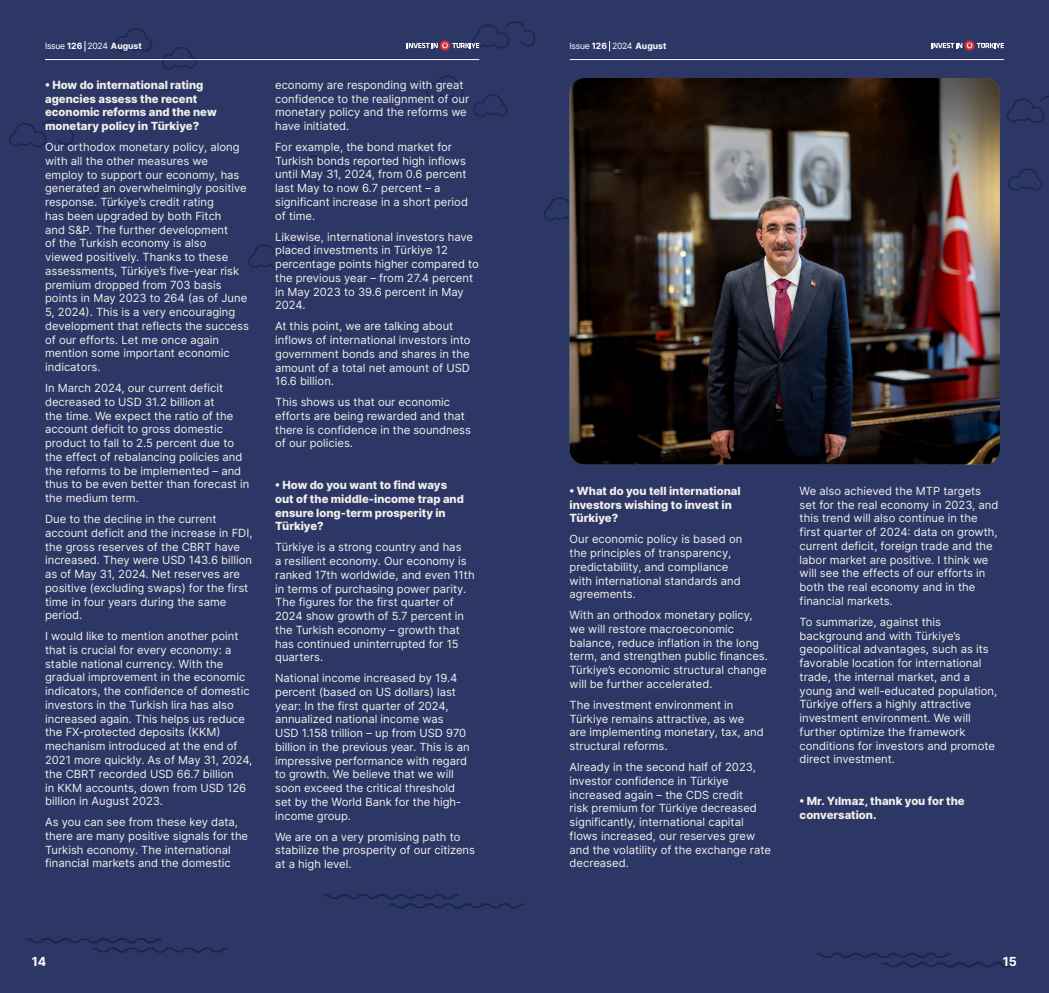
<style>
.page{position:relative;width:1049px;height:993px;background:#fff}
.page>*{position:absolute;margin:0;border:0;box-sizing:border-box;transform-origin:0 0}
.t1{font:700 12.5px "Inter";color:#fff}
.t2{font:11.25px/13.8px "Inter";color:#f2f0eb}
.t3{font:800 11.25px/13.8px "Inter";color:#f2f0eb}
.t4{font:8.62px "Inter";letter-spacing:-.03em;color:#fff}
.s1{font-weight:700}
</style>
<div class="page">
<div style="left:0;top:0;width:1049px;height:992px;background:#2d3765"></div>
<hr style="left:45px;top:59px;width:434px;height:1px;background:#fff">
<svg style="left:407px;top:39px;width:72px;height:13px"></svg>
<hr style="left:570px;top:59px;width:434px;height:1px;background:#fff">
<svg style="left:931px;top:39px;width:73px;height:13px"></svg>
<img style="left:570px;top:78px;width:430px;height:386px">
<p class="t4" style="left:45px;top:40px;width:98px">Issue <span class="s1">126</span> 2024 <span class="s1">August</span></p>
<p class="t4" style="left:570px;top:40px;width:98px">Issue <span class="s1">126</span> 2024 <span class="s1">August</span></p>
<p class="t3" style="left:45px;top:77px;width:173px">• How do international rating agencies assess the recent economic reforms and the new monetary policy in Türkiye?</p>
<p class="t2" style="left:45px;top:140px;width:205px">Our orthodox monetary policy, along with all the other measures we employ to support our economy, has generated an overwhelmingly positive response. Türkiye’s credit rating<br>has been upgraded by both Fitch<br>and S&amp;P. The further development<br>of the Turkish economy is also<br>viewed positively. Thanks to these assessments, Türkiye’s five-year risk premium dropped from 703 basis points in May 2023 to 264 (as of June<br>5, 2024). This is a very encouraging development that reflects the success of our efforts. Let me once again mention some important economic indicators.</p>
<p class="t2" style="left:45px;top:381px;width:206px">In March 2024, our current deficit decreased to USD 31.2 billion at<br>the time. We expect the ratio of the account deficit to gross domestic product to fall to 2.5 percent due to the effect of rebalancing policies and the reforms to be implemented – and thus to be even better than forecast in the medium term.</p>
<p class="t2" style="left:45px;top:511px;width:209px">Due to the decline in the current account deficit and the increase in FDI, the gross reserves of the CBRT have increased. They were USD 143.6 billion as of May 31, 2024. Net reserves are positive (excluding swaps) for the first time in four years during the same period.</p>
<p class="t2" style="left:45px;top:628px;width:209px">I would like to mention another point that is crucial for every economy: a stable national currency. With the gradual improvement in the economic indicators, the confidence of domestic investors in the Turkish lira has also increased again. This helps us reduce the FX-protected deposits (KKM) mechanism introduced at the end of 2021 more quickly. As of May 31, 2024, the CBRT recorded USD 66.7 billion<br>in KKM accounts, down from USD 126 billion in August 2023.</p>
<p class="t2" style="left:45px;top:814px;width:205px">As you can see from these key data, there are many positive signals for the Turkish economy. The international financial markets and the domestic</p>
<p class="t2" style="left:275px;top:78px;width:196px">economy are responding with great confidence to the realignment of our monetary policy and the reforms we have initiated.</p>
<p class="t2" style="left:275px;top:140px;width:194px">For example, the bond market for<br>Turkish bonds reported high inflows until May 31, 2024, from 0.6 percent last May to now 6.7 percent – a significant increase in a short period of time.</p>
<p class="t2" style="left:275px;top:229px;width:205px">Likewise, international investors have placed investments in Türkiye 12 percentage points higher compared to the previous year – from 27.4 percent in May 2023 to 39.6 percent in May<br>2024.</p>
<p class="t2" style="left:275px;top:319px;width:197px">At this point, we are talking about inflows of international investors into government bonds and shares in the amount of a total net amount of USD<br>16.6 billion.</p>
<p class="t2" style="left:275px;top:395px;width:197px">This shows us that our economic efforts are being rewarded and that there is confidence in the soundness of our policies.</p>
<p class="t3" style="left:275px;top:477px;width:190px">• How do you want to find ways out of the middle-income trap and ensure long-term prosperity in<br>Türkiye?</p>
<p class="t2" style="left:275px;top:540px;width:201px">Türkiye is a strong country and has<br>a resilient economy. Our economy is ranked 17th worldwide, and even 11th in terms of purchasing power parity.<br>The figures for the first quarter of<br>2024 show growth of 5.7 percent in the Turkish economy – growth that has continued uninterrupted for 15 quarters.</p>
<p class="t2" style="left:275px;top:670px;width:196px">National income increased by 19.4 percent (based on US dollars) last year: In the first quarter of 2024, annualized national income was<br>USD 1.158 trillion – up from USD 970 billion in the previous year. This is an impressive performance with regard to growth. We believe that we will soon exceed the critical threshold set by the World Bank for the high&shy;income group.</p>
<p class="t2" style="left:275px;top:829px;width:201px">We are on a very promising path to stabilize the prosperity of our citizens at a high level.</p>
<p class="t3" style="left:570px;top:483px;width:172px">• What do you tell international investors wishing to invest in<br>Türkiye?</p>
<p class="t2" style="left:570px;top:532px;width:174px">Our economic policy is based on the principles of transparency, predictability, and compliance with international standards and agreements.</p>
<p class="t2" style="left:570px;top:607px;width:200px">With an orthodox monetary policy, we will restore macroeconomic balance, reduce inflation in the long term, and strengthen public finances.<br>Türkiye’s economic structural change will be further accelerated.</p>
<p class="t2" style="left:570px;top:697px;width:196px">The investment environment in<br>Türkiye remains attractive, as we are implementing monetary, tax, and structural reforms.</p>
<p class="t2" style="left:570px;top:759px;width:203px">Already in the second half of 2023, investor confidence in Türkiye increased again – the CDS credit<br>risk premium for Türkiye decreased significantly, international capital flows increased, our reserves grew and the volatility of the exchange rate decreased.</p>
<p class="t2" style="left:800px;top:483px;width:200px">We also achieved the MTP targets set for the real economy in 2023, and this trend will also continue in the first quarter of 2024: data on growth, current deficit, foreign trade and the labor market are positive. I think we will see the effects of our efforts in both the real economy and in the financial markets.</p>
<p class="t2" style="left:800px;top:614px;width:199px">To summarize, against this background and with Türkiye’s geopolitical advantages, such as its favorable location for international trade, the internal market, and a young and well-educated population, Türkiye offers a highly attractive investment environment. We will further optimize the framework conditions for investors and promote direct investment.</p>
<p class="t3" style="left:800px;top:793px;width:167px">• Mr. Yılmaz, thank you for the conversation.</p>
<p class="t1" style="left:32px;top:952px;width:16px">14</p>
<p class="t1" style="left:1003px;top:952px;width:16px">15</p>
</div>
